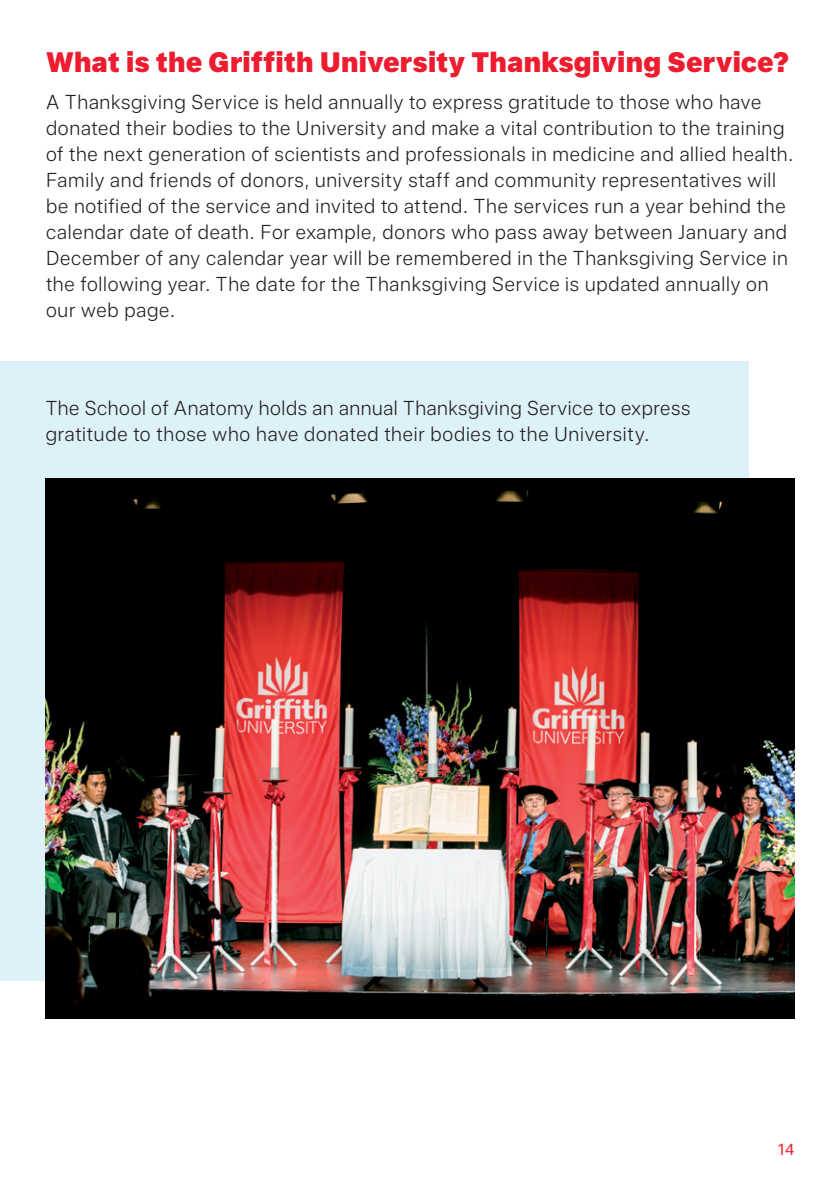
<style>
.page{position:relative;width:840px;height:1191px;background:#fff}
.page>*{position:absolute;margin:0;border:0;box-sizing:border-box;transform-origin:0 0}
.t1{font:800 28px "Griffith Sans Text";letter-spacing:-.005em;color:#ed1c2f}
.t2{font:300 20px/26px "Griffith Sans Text";letter-spacing:.005em;color:#231f20}
.t3{font:16px "Griffith Sans Text";color:#ed1d24}
</style>
<div class="page">
<div style="left:0;top:362px;width:748px;height:619px;background:#ddf1f9"></div>
<img style="left:45px;top:478px;width:748px;height:540px">
<h1 class="t1" style="left:46px;top:46px;width:744px">What is the Griffith University Thanksgiving Service?</h1>
<p class="t2" style="left:46px;top:89px;width:749px">A Thanksgiving Service is held annually to express gratitude to those who have donated their bodies to the University and make a vital contribution to the training of the next generation of scientists and professionals in medicine and allied health.<br>Family and friends of donors, university staff and community representatives will be notified of the service and invited to attend. The services run a year behind the calendar date of death. For example, donors who pass away between January and December of any calendar year will be remembered in the Thanksgiving Service in the following year. The date for the Thanksgiving Service is updated annually on our web page.</p>
<p class="t2" style="left:45px;top:395px;width:646px">The School of Anatomy holds an annual Thanksgiving Service to express gratitude to those who have donated their bodies to the University.</p>
<p class="t3" style="left:777px;top:1140px;width:18px">14</p>
</div>
